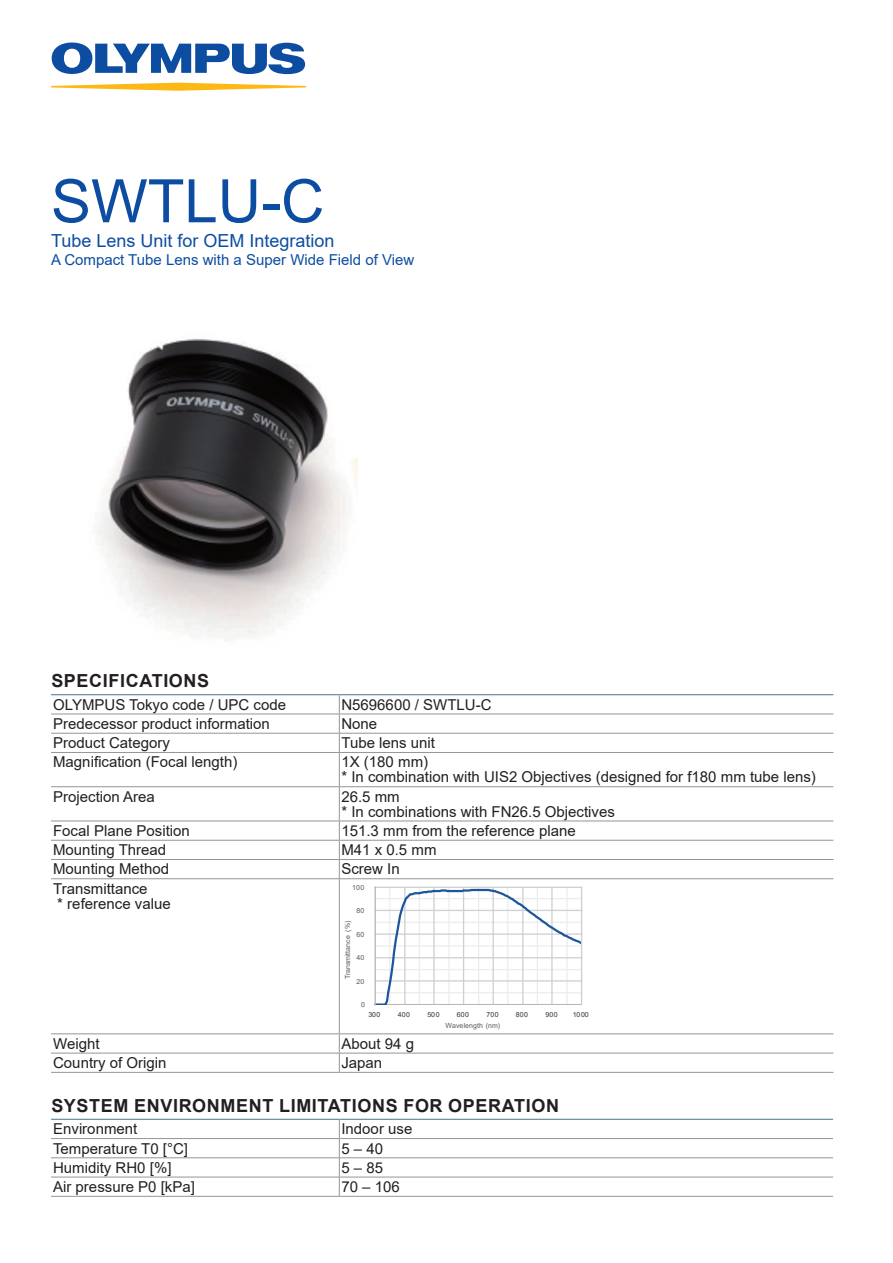
<style>
.page{position:relative;width:893px;height:1263px;background:#fff}
.page>*{position:absolute;margin:0;border:0;box-sizing:border-box;transform-origin:0 0}
.t1{font:60px "Arial";color:#0d4da1}
.t2{font:700 18px "Arial";letter-spacing:.035em;color:#231f20}
.t3{font:18px "Arial";color:#0d4da1}
.t4{font:15px/15px "Arial";color:#231f20}
.t5{font:15px "Arial";color:#0d4da1}
.t6{font:7.05px "Arial";color:#595b5d}
.t7{font:7.05px "Arial";letter-spacing:-.005em;color:#333334}
</style>
<div class="page">
<svg style="left:51px;top:83px;width:255px;height:8px"></svg>
<svg style="left:52px;top:43px;width:253px;height:31px"></svg>
<img style="left:96px;top:339px;width:261px;height:299px">
<hr style="left:51px;top:694px;width:288px;height:1px;background:#5c8690">
<hr style="left:339px;top:694px;width:494px;height:1px;background:#5c8690">
<hr style="left:51px;top:714px;width:288px;height:1px;background:#939598">
<hr style="left:339px;top:714px;width:494px;height:1px;background:#939598">
<hr style="left:51px;top:733px;width:288px;height:1px;background:#939598">
<hr style="left:339px;top:733px;width:494px;height:1px;background:#939598">
<svg style="left:339px;top:695px;width:1px;height:57px"></svg>
<hr style="left:51px;top:752px;width:288px;height:1px;background:#939598">
<hr style="left:339px;top:752px;width:494px;height:1px;background:#939598">
<hr style="left:339px;top:753px;width:1px;height:33px;background:#939598">
<hr style="left:51px;top:786px;width:288px;height:1px;background:#939598">
<hr style="left:339px;top:786px;width:494px;height:1px;background:#939598">
<hr style="left:339px;top:787px;width:1px;height:34px;background:#939598">
<hr style="left:51px;top:821px;width:288px;height:1px;background:#939598">
<hr style="left:339px;top:821px;width:494px;height:1px;background:#939598">
<hr style="left:51px;top:840px;width:288px;height:1px;background:#939598">
<hr style="left:339px;top:840px;width:494px;height:1px;background:#939598">
<hr style="left:51px;top:859px;width:288px;height:1px;background:#939598">
<hr style="left:339px;top:859px;width:494px;height:1px;background:#939598">
<svg style="left:339px;top:821px;width:1px;height:57px"></svg>
<hr style="left:51px;top:878px;width:288px;height:1px;background:#939598">
<hr style="left:339px;top:878px;width:494px;height:1px;background:#939598">
<hr style="left:339px;top:879px;width:1px;height:154px;background:#939598">
<hr style="left:51px;top:1033px;width:288px;height:1px;background:#939598">
<hr style="left:339px;top:1033px;width:494px;height:1px;background:#939598">
<hr style="left:51px;top:1053px;width:288px;height:1px;background:#939598">
<hr style="left:339px;top:1053px;width:494px;height:1px;background:#939598">
<svg style="left:339px;top:1034px;width:1px;height:38px"></svg>
<hr style="left:51px;top:1072px;width:288px;height:1px;background:#939598">
<hr style="left:339px;top:1072px;width:494px;height:1px;background:#939598">
<hr style="left:375px;top:887px;width:207px;height:1px;background:#cfd0d1">
<svg style="left:375px;top:888px;width:207px;height:117px"></svg>
<hr style="left:581px;top:887px;width:1px;height:117px;background:#cfd0d1">
<hr style="left:375px;top:887px;width:1px;height:117px;background:#b6b7b9">
<hr style="left:51px;top:1119px;width:288px;height:1px;background:#5c8690">
<hr style="left:339px;top:1119px;width:494px;height:1px;background:#5c8690">
<hr style="left:51px;top:1138px;width:288px;height:1px;background:#939598">
<hr style="left:339px;top:1138px;width:494px;height:1px;background:#939598">
<hr style="left:51px;top:1157px;width:288px;height:1px;background:#939598">
<hr style="left:339px;top:1157px;width:494px;height:1px;background:#939598">
<hr style="left:51px;top:1177px;width:288px;height:1px;background:#939598">
<hr style="left:339px;top:1177px;width:494px;height:1px;background:#939598">
<svg style="left:339px;top:1120px;width:1px;height:76px"></svg>
<hr style="left:51px;top:1196px;width:288px;height:1px;background:#939598">
<hr style="left:339px;top:1196px;width:494px;height:1px;background:#939598">
<h1 class="t1" style="left:51px;top:160px;width:275px">SWTLU-C</h1>
<p class="t3" style="left:51px;top:228px;width:285px">Tube Lens Unit for OEM Integration</p>
<p class="t5" style="left:51px;top:250px;width:365px">A Compact Tube Lens with a Super Wide Field of View</p>
<p class="t2" style="left:51px;top:668px;width:159px">SPECIFICATIONS</p>
<p class="t4" style="left:53px;top:697px;width:234px">OLYMPUS Tokyo code / UPC code</p>
<p class="t4" style="left:341px;top:697px;width:152px">N5696600 / SWTLU-C</p>
<p class="t4" style="left:53px;top:716px;width:218px">Predecessor product information</p>
<p class="t4" style="left:341px;top:716px;width:37px">None</p>
<p class="t4" style="left:53px;top:735px;width:118px">Product Category</p>
<p class="t4" style="left:341px;top:735px;width:95px">Tube lens unit</p>
<p class="t4" style="left:53px;top:754px;width:186px">Magnification (Focal length)</p>
<p class="t4" style="left:341px;top:754px;width:476px">1X (180 mm)<br>* In combination with UIS2 Objectives (designed for f180 mm tube lens)</p>
<p class="t4" style="left:53px;top:789px;width:103px">Projection Area</p>
<p class="t4" style="left:341px;top:789px;width:275px">26.5 mm<br>* In combinations with FN26.5 Objectives</p>
<p class="t4" style="left:53px;top:823px;width:138px">Focal Plane Position</p>
<p class="t4" style="left:341px;top:823px;width:236px">151.3 mm from the reference plane</p>
<p class="t4" style="left:53px;top:842px;width:115px">Mounting Thread</p>
<p class="t4" style="left:341px;top:842px;width:97px">M41 x 0.5 mm</p>
<p class="t4" style="left:53px;top:861px;width:117px">Mounting Method</p>
<p class="t4" style="left:341px;top:861px;width:60px">Screw In</p>
<p class="t4" style="left:53px;top:881px;width:119px">Transmittance<br>* reference value</p>
<p class="t6" style="left:352px;top:882px;width:14px">100</p>
<p class="t6" style="left:357px;top:906px;width:9px">80</p>
<p class="t6" style="left:343px;top:979px;width:60px;rotate:-90deg">Transmittance (%)</p>
<p class="t6" style="left:357px;top:929px;width:9px">60</p>
<p class="t6" style="left:357px;top:953px;width:9px">40</p>
<p class="t6" style="left:357px;top:976px;width:9px">20</p>
<p class="t6" style="left:361px;top:1000px;width:5px">0</p>
<p class="t7" style="left:368px;top:1010px;width:14px">300</p>
<p class="t7" style="left:398px;top:1010px;width:14px">400</p>
<p class="t7" style="left:427px;top:1010px;width:14px">500</p>
<p class="t7" style="left:457px;top:1010px;width:14px">600</p>
<p class="t7" style="left:486px;top:1010px;width:14px">700</p>
<p class="t7" style="left:516px;top:1010px;width:14px">800</p>
<p class="t7" style="left:545px;top:1010px;width:14px">900</p>
<p class="t7" style="left:573px;top:1010px;width:18px">1000</p>
<p class="t6" style="left:446px;top:1021px;width:56px">Wavelength (nm)</p>
<p class="t4" style="left:53px;top:1036px;width:48px">Weight</p>
<p class="t4" style="left:341px;top:1036px;width:74px">About 94 g</p>
<p class="t4" style="left:53px;top:1055px;width:115px">Country of Origin</p>
<p class="t4" style="left:341px;top:1055px;width:42px">Japan</p>
<p class="t2" style="left:51px;top:1093px;width:509px">SYSTEM ENVIRONMENT LIMITATIONS FOR OPERATION</p>
<p class="t4" style="left:53px;top:1121px;width:86px">Environment</p>
<p class="t4" style="left:341px;top:1121px;width:72px">Indoor use</p>
<p class="t4" style="left:53px;top:1141px;width:136px">Temperature T0 [°C]</p>
<p class="t4" style="left:341px;top:1141px;width:43px">5 – 40</p>
<p class="t4" style="left:53px;top:1160px;width:120px">Humidity RH0 [%]</p>
<p class="t4" style="left:341px;top:1160px;width:43px">5 – 85</p>
<p class="t4" style="left:53px;top:1179px;width:143px">Air pressure P0 [kPa]</p>
<p class="t4" style="left:341px;top:1179px;width:60px">70 – 106</p>
</div>
